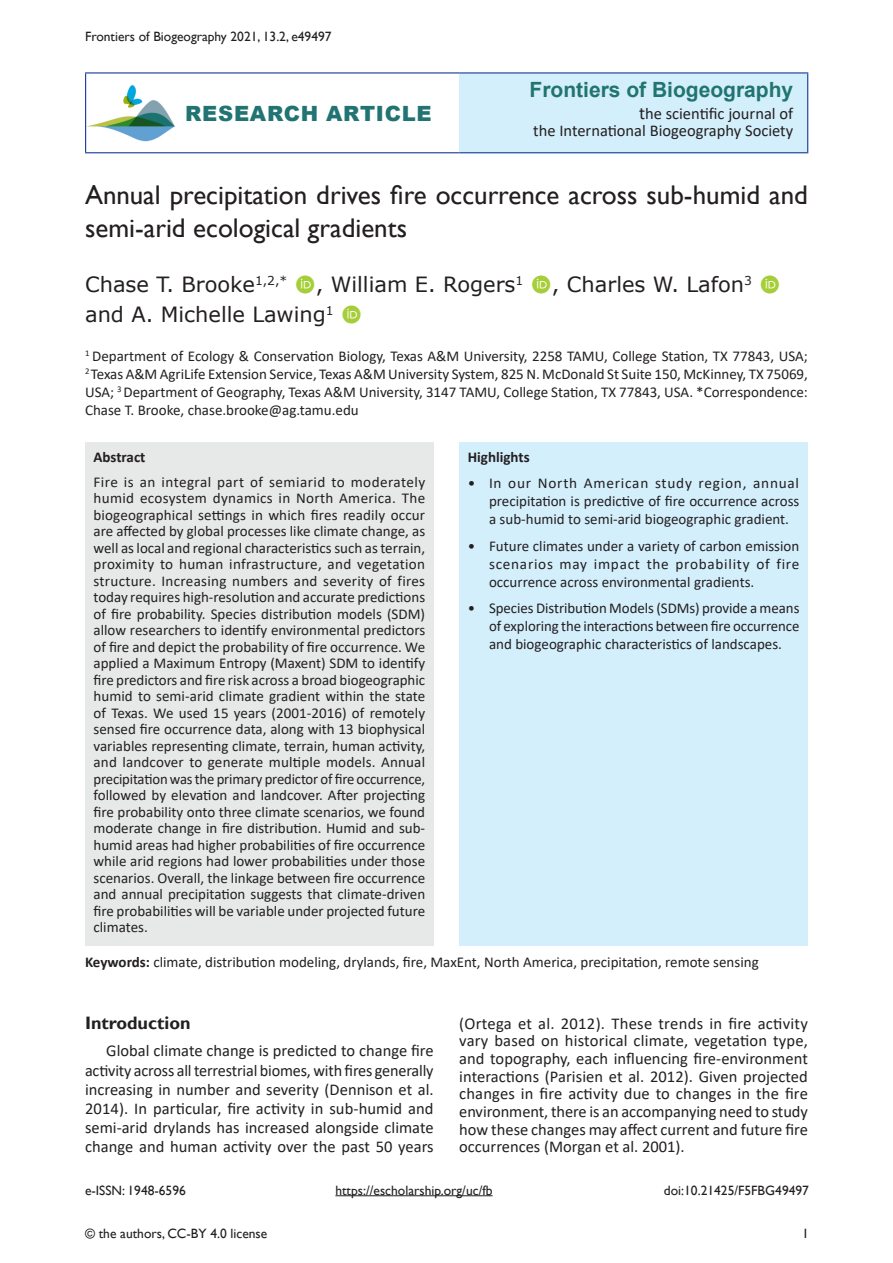
<style>
.page{position:relative;width:893px;height:1263px;background:#fff}
.page>*{position:absolute;margin:0;border:0;box-sizing:border-box;transform-origin:0 0}
.ArticleTitle{font:27px/32.4px "Gill Sans";color:#231f20}
.Authors{font:21px "Verdana";color:#231f20}
.t1{font:700 21px "Arial";color:#217471}
.t2{font:900 21px "Arial";letter-spacing:.035em;color:#217471}
.Heading1{font:700 18px "Gill Sans";color:#231f20}
.Paragraph{font:16.5px/17.7px "Calibri";color:#231f20;text-align:justify}
.Abstract{font:15px/16.5px "Calibri";color:#231f20;text-align:justify}
.Highlights{font:15px/18px "Calibri";color:#231f20;text-align:justify}
.Affiliations{font:15px/18px "Calibri";color:#231f20;text-align:justify}
.KeywordsTitle{font:15px "Calibri";color:#231f20}
.HighlightsHead{font:700 15px "Calibri";color:#231f20}
.AbstractTitle{font:700 15px "Calibri";color:#231f20}
.t3{font:13.5px "Gill Sans";color:#231f20}
.s1{font-size:18px}
.s2{font-weight:700}
</style>
<div class="page">
<img style="left:86px;top:84px;width:88px;height:58px">
<div style="left:459px;top:73px;width:349px;height:80px;background:#d4effc"></div>
<hr style="left:85px;top:72px;width:374px;height:2px;background:#163999">
<hr style="left:85px;top:74px;width:1px;height:78px;background:#163999">
<hr style="left:459px;top:72px;width:349px;height:2px;background:#163999">
<hr style="left:807px;top:74px;width:1px;height:78px;background:#163999">
<hr style="left:85px;top:152px;width:374px;height:1px;background:#163999">
<hr style="left:459px;top:152px;width:349px;height:1px;background:#163999">
<hr style="left:335px;top:1195px;width:158px;height:1px;background:#231f20">
<div style="left:459px;top:442px;width:349px;height:503px;background:#d4effc"></div>
<div style="left:85px;top:442px;width:349px;height:503px;background:#e7e8e8"></div>
<p class="t3" style="left:85px;top:28px;width:248px">Frontiers of Biogeography 2021, 13.2, e49497</p>
<h2 class="t2" style="left:185px;top:98px;width:248px">RESEARCH ARTICLE</h2>
<h2 class="t1" style="left:530px;top:75px;width:265px">Frontiers of Biogeography</h2>
<p class="Paragraph" style="left:533px;top:105px;width:262px;line-height:16.5px;text-align:right"><span class="s1">t</span>he scientific journal of<br>the International Biogeography Society</p>
<p class="ArticleTitle" style="left:85px;top:179px;width:724px">Annual precipitation drives fire occurrence across sub-humid and semi-arid ecological gradients</p>
<p class="Authors" style="left:85px;top:270px;width:204px">Chase T. Brooke<sup>1,2,*</sup></p>
<p class="Authors" style="left:316px;top:270px;width:209px">, William E. Rogers<sup>1</sup></p>
<p class="Authors" style="left:552px;top:270px;width:202px">, Charles W. Lafon<sup>3</sup></p>
<p class="Authors" style="left:85px;top:300px;width:250px">and A. Michelle Lawing<sup>1</sup></p>
<p class="Affiliations" style="left:85px;top:347px;width:724px"><sup>1</sup> Department of Ecology &amp; Conservation Biology, Texas A&amp;M University, 2258 TAMU, College Station, TX 77843, USA; <sup>2</sup> Texas A&amp;M AgriLife Extension Service, Texas A&amp;M University System, 825 N. McDonald St Suite 150, McKinney, TX 75069, USA; <sup>3</sup> Department of Geography, Texas A&amp;M University, 3147 TAMU, College Station, TX 77843, USA. *Correspondence:<br>Chase T. Brooke, chase.brooke@ag.tamu.edu</p>
<p class="HighlightsHead" style="left:468px;top:446px;width:63px">Highlights</p>
<p class="Highlights" style="left:489px;top:474px;width:312px;text-indent:-21px">• In our North American study region, annual precipitation is predictive of fire occurrence across a sub-humid to semi-arid biogeographic gradient.</p>
<p class="Highlights" style="left:489px;top:536px;width:312px;text-indent:-21px">• Future climates under a variety of carbon emission scenarios may impact the probability of fire occurrence across environmental gradients.</p>
<p class="Highlights" style="left:489px;top:599px;width:312px;text-indent:-21px">• Species Distribution Models (SDMs) provide a means of exploring the interactions between fire occurrence and biogeographic characteristics of landscapes.</p>
<p class="AbstractTitle" style="left:94px;top:446px;width:53px">Abstract</p>
<p class="Abstract" style="left:94px;top:473px;width:333px">Fire is an integral part of semiarid to moderately humid ecosystem dynamics in North America. The biogeographical settings in which fires readily occur are affected by global processes like climate change, as well as local and regional characteristics such as terrain, proximity to human infrastructure, and vegetation structure. Increasing numbers and severity of fires today requires high-resolution and accurate predictions of fire probability. Species distribution models (SDM) allow researchers to identify environmental predictors of fire and depict the probability of fire occurrence. We applied a Maximum Entropy (Maxent) SDM to identify fire predictors and fire risk across a broad biogeographic humid to semi-arid climate gradient within the state of Texas. We used 15 years (2001-2016) of remotely sensed fire occurrence data, along with 13 biophysical variables representing climate, terrain, human activity, and landcover to generate multiple models. Annual precipitation was the primary predictor of fire occurrence, followed by elevation and landcover. After projecting fire probability onto three climate scenarios, we found moderate change in fire distribution. Humid and sub&shy;humid areas had higher probabilities of fire occurrence while arid regions had lower probabilities under those scenarios. Overall, the linkage between fire occurrence and annual precipitation suggests that climate-driven fire probabilities will be variable under projected future climates.</p>
<p class="KeywordsTitle" style="left:85px;top:951px;width:675px"><span class="s2">Keywords:</span> climate, distribution modeling, drylands, fire, MaxEnt, North America, precipitation, remote sensing</p>
<p class="Heading1" style="left:85px;top:1012px;width:107px">Introduction</p>
<p class="Paragraph" style="left:85px;top:1041px;width:350px;line-height:19.2px;text-indent:21px">Global climate change is predicted to change fire activity across all terrestrial biomes, with fires generally increasing in number and severity (Dennison et al.<br>2014). In particular, fire activity in sub-humid and semi-arid drylands has increased alongside climate change and human activity over the past 50 years</p>
<p class="Paragraph" style="left:459px;top:1014px;width:350px">(Ortega et al. 2012). These trends in fire activity vary based on historical climate, vegetation type, and topography, each influencing fire-environment interactions (Parisien et al. 2012). Given projected changes in fire activity due to changes in the fire environment, there is an accompanying need to study how these changes may affect current and future fire occurrences (Morgan et al. 2001).</p>
<p class="t3" style="left:85px;top:1182px;width:102px">e-ISSN: 1948-6596</p>
<p class="t3" style="left:335px;top:1182px;width:159px">https://escholarship.org/uc/fb</p>
<p class="t3" style="left:664px;top:1182px;width:147px">doi:10.21425/F5FBG49497</p>
<p class="t3" style="left:85px;top:1225px;width:184px">© the authors, CC-BY 4.0 license</p>
<p class="t3" style="left:802px;top:1226px;width:8px">1</p>
</div>
